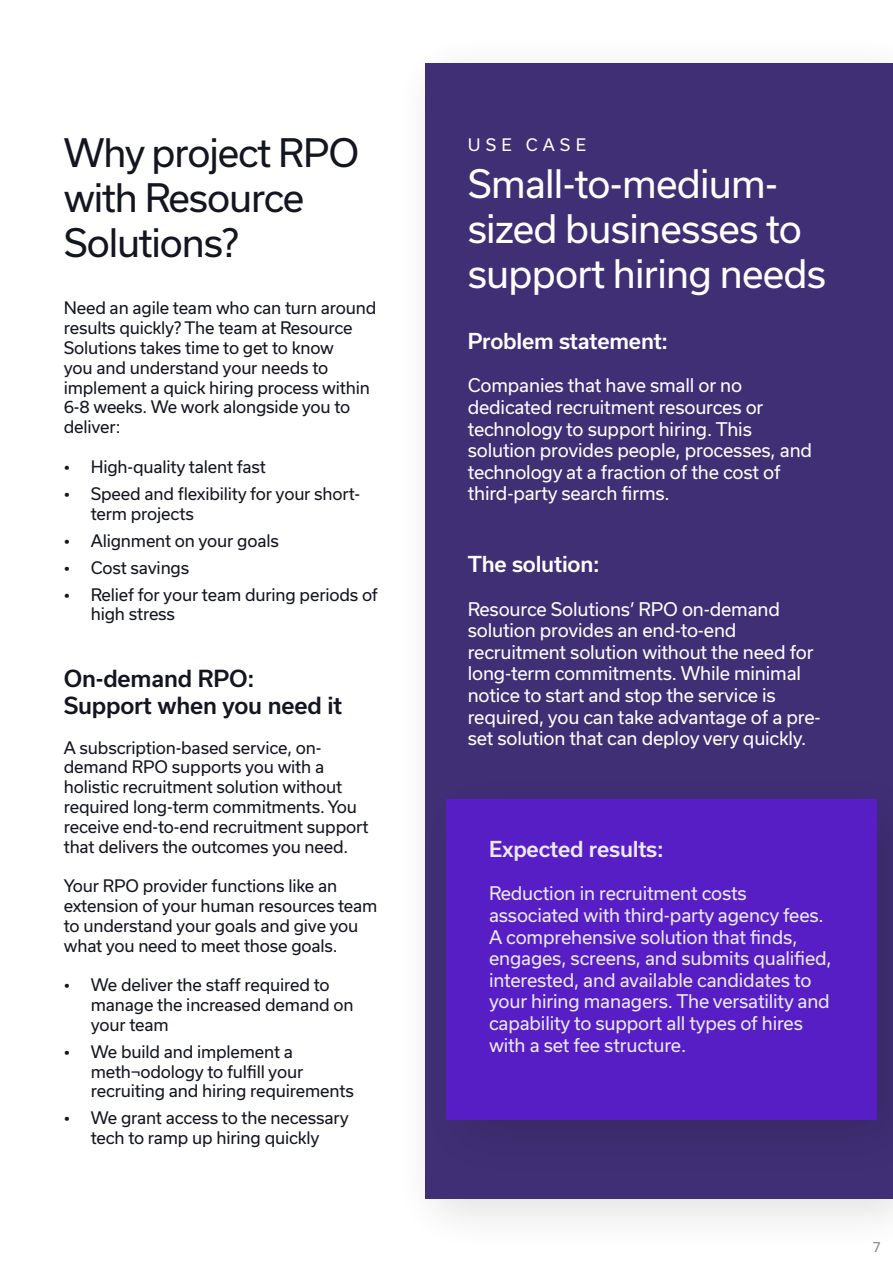
<style>
.page{position:relative;width:893px;height:1263px;background:#fff}
.page>*{position:absolute;margin:0;border:0;box-sizing:border-box;transform-origin:0 0}
.Main_Heading_-_Midnight{font:37.5px/45px "Usual";letter-spacing:-.02em;color:#fff}
.Main_Heading_-_Midnight-2{font:37.5px/45px "Usual";letter-spacing:-.03em;color:#131520}
.Body_Text_-_Midnight{font:500 22.5px "Usual";letter-spacing:-.01em;color:#131520}
.Body_Text_-_Midnight-2{font:500 21px "Usual";letter-spacing:-.01em;color:#fff}
.Body_Text_-_Midnight-3{font:18px/21.6px "Usual";letter-spacing:-.01em;color:#fff}
.Body_Text_-_Midnight-4{font:16.5px/19.8px "Usual";letter-spacing:-.01em;color:#131520}
.Main_Heading_-_Midnight-3{font:16.5px "Usual";letter-spacing:.315em;color:#fff}
.t1{font:13.5px "Usual";color:#898a90}
</style>
<div class="page">
<div style="left:388px;top:27px;width:505px;height:1230px;background:#000;opacity:.15"></div>
<div style="left:425px;top:64px;width:468px;height:1135px;background:#412f76"></div>
<div style="left:416px;top:768px;width:477px;height:416px;background:#000;opacity:.15"></div>
<div style="left:446px;top:799px;width:431px;height:320px;background:#571ec6"></div>
<p class="Main_Heading_-_Midnight-2" style="left:64px;top:130px;width:297px">Why project RPO with Resource<br>Solutions?</p>
<p class="Main_Heading_-_Midnight-3" style="left:468px;top:135px;width:120px">USE CASE</p>
<p class="Main_Heading_-_Midnight" style="left:468px;top:162px;width:360px">Small-to-medium&shy;sized businesses to support hiring needs</p>
<p class="Body_Text_-_Midnight-4" style="left:64px;top:298px;width:314px">Need an agile team who can turn around results quickly? The team at Resource<br>Solutions takes time to get to know<br>you and understand your needs to implement a quick hiring process within<br>6-8 weeks. We work alongside you to deliver:</p>
<p class="Body_Text_-_Midnight-4" style="left:64px;top:457px;width:204px">• High-quality talent fast</p>
<p class="Body_Text_-_Midnight-4" style="left:91px;top:484px;width:271px;text-indent:-27px">• Speed and flexibility for your short&shy;term projects</p>
<p class="Body_Text_-_Midnight-4" style="left:64px;top:530px;width:217px">• Alignment on your goals</p>
<p class="Body_Text_-_Midnight-4" style="left:64px;top:557px;width:127px">• Cost savings</p>
<p class="Body_Text_-_Midnight-4" style="left:91px;top:584px;width:289px;text-indent:-27px">• Relief for your team during periods of high stress</p>
<p class="Body_Text_-_Midnight" style="left:64px;top:665px;width:192px">On-demand RPO:</p>
<p class="Body_Text_-_Midnight" style="left:64px;top:692px;width:280px">Support when you need it</p>
<p class="Body_Text_-_Midnight-4" style="left:64px;top:737px;width:306px">A subscription-based service, on&shy;demand RPO supports you with a holistic recruitment solution without required long-term commitments. You receive end-to-end recruitment support that delivers the outcomes you need.</p>
<p class="Body_Text_-_Midnight-4" style="left:64px;top:876px;width:315px">Your RPO provider functions like an extension of your human resources team to understand your goals and give you what you need to meet those goals.</p>
<p class="Body_Text_-_Midnight-4" style="left:91px;top:975px;width:264px;text-indent:-27px">• We deliver the staff required to manage the increased demand on your team</p>
<p class="Body_Text_-_Midnight-4" style="left:91px;top:1042px;width:265px;text-indent:-27px">• We build and implement a meth¬odology to fulfill your recruiting and hiring requirements</p>
<p class="Body_Text_-_Midnight-4" style="left:64px;top:1108px;width:287px;text-align:center">• We grant access to the necessary tech to ramp up hiring quickly</p>
<p class="Body_Text_-_Midnight-2" style="left:468px;top:329px;width:202px">Problem statement:</p>
<p class="Body_Text_-_Midnight-3" style="left:468px;top:375px;width:346px">Companies that have small or no dedicated recruitment resources or technology to support hiring. This solution provides people, processes, and technology at a fraction of the cost of third-party search firms.</p>
<p class="Body_Text_-_Midnight-2" style="left:468px;top:552px;width:133px">The solution:</p>
<p class="Body_Text_-_Midnight-3" style="left:468px;top:598px;width:354px">Resource Solutions’ RPO on-demand solution provides an end-to-end recruitment solution without the need for long-term commitments. While minimal notice to start and stop the service is required, you can take advantage of a pre&shy;set solution that can deploy very quickly.</p>
<p class="Body_Text_-_Midnight-2" style="left:489px;top:837px;width:176px">Expected results:</p>
<p class="Body_Text_-_Midnight-3" style="left:489px;top:883px;width:344px">Reduction in recruitment costs associated with third-party agency fees.<br>A comprehensive solution that finds, engages, screens, and submits qualified, interested, and available candidates to your hiring managers. The versatility and capability to support all types of hires with a set fee structure.</p>
<p class="t1" style="left:872px;top:1239px;width:10px">7</p>
</div>
